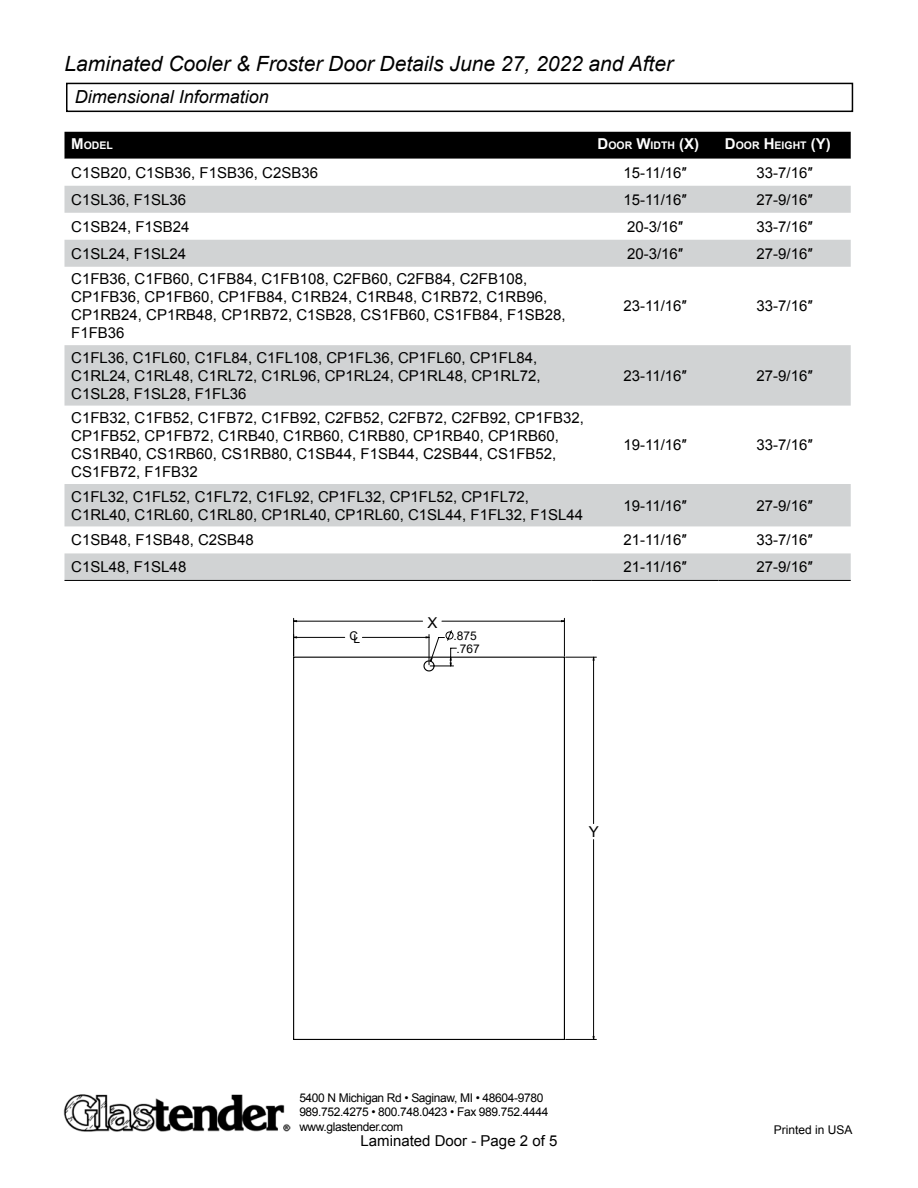
<style>
.page{position:relative;width:918px;height:1188px;background:#fff}
.page>*{position:absolute;margin:0;border:0;box-sizing:border-box;transform-origin:0 0}
.t1{font:italic 21px "Arial";color:#000}
.t2{font:italic 18px "Arial";color:#000}
.t3{font:15px/18px "Arial";color:#000}
.t4{font:15px "Arial";color:#010101}
.t5{font:12px/14.4px "Arial";letter-spacing:-.03em;color:#000}
.t6{font:12px "Arial";color:#000}
.t7{font:12px/13.6px "Arial";color:#010101}
.t8{font:700 10.5px "Arial";color:#fff}
.s1{font-size:15px}
</style>
<div class="page">
<div style="left:66px;top:83px;width:787px;height:29px;border:2px solid #000"></div>
<img style="left:64px;top:1094px;width:226px;height:38px">
<div style="left:64px;top:132px;width:787px;height:27px;background:#000"></div>
<svg style="left:64px;top:186px;width:787px;height:394px"></svg>
<hr style="left:64px;top:580px;width:528px;height:1px;background:#000">
<hr style="left:592px;top:580px;width:127px;height:1px;background:#000">
<hr style="left:719px;top:580px;width:132px;height:1px;background:#000">
<svg style="left:294px;top:621px;width:300px;height:418px"></svg>
<svg style="left:293px;top:656px;width:273px;height:384px"></svg>
<h1 class="t1" style="left:64px;top:50px;width:610px">Laminated Cooler &amp; Froster Door Details June 27, 2022 and After</h1>
<p class="t2" style="left:75px;top:85px;width:196px">Dimensional Information</p>
<p class="t8" style="left:71px;top:139px;width:43px"><span class="s1">M</span>ODEL</p>
<p class="t8" style="left:598px;top:139px;width:103px"><span class="s1">D</span> OOR <span class="s1">W</span>IDTH <span class="s1">(X)</span></p>
<p class="t8" style="left:725px;top:139px;width:107px"><span class="s1">D</span>OOR <span class="s1">H</span> EIGHT <span class="s1">(Y)</span></p>
<p class="t3" style="left:71px;top:164px;width:248px">C1SB20, C1SB36, F1SB36, C2SB36</p>
<p class="t3" style="left:623px;top:164px;width:65px">15-11/16″</p>
<p class="t3" style="left:757px;top:164px;width:58px">33-7/16″</p>
<p class="t3" style="left:71px;top:191px;width:117px">C1SL36, F1SL36</p>
<p class="t3" style="left:623px;top:191px;width:65px">15-11/16″</p>
<p class="t3" style="left:757px;top:191px;width:58px">27-9/16″</p>
<p class="t3" style="left:71px;top:218px;width:120px">C1SB24, F1SB24</p>
<p class="t3" style="left:627px;top:218px;width:58px">20-3/16″</p>
<p class="t3" style="left:757px;top:218px;width:58px">33-7/16″</p>
<p class="t3" style="left:71px;top:245px;width:117px">C1SL24, F1SL24</p>
<p class="t3" style="left:627px;top:245px;width:58px">20-3/16″</p>
<p class="t3" style="left:757px;top:245px;width:58px">27-9/16″</p>
<p class="t3" style="left:71px;top:270px;width:496px">C1FB36, C1FB60, C1FB84, C1FB108, C2FB60, C2FB84, C2FB108, CP1FB36, CP1FB60, CP1FB84, C1RB24, C1RB48, C1RB72, C1RB96, CP1RB24, CP1RB48, CP1RB72, C1SB28, CS1FB60, CS1FB84, F1SB28, F1FB36</p>
<p class="t3" style="left:623px;top:297px;width:65px">23-11/16″</p>
<p class="t3" style="left:757px;top:297px;width:58px">33-7/16″</p>
<p class="t3" style="left:71px;top:349px;width:471px">C1FL36, C1FL60, C1FL84, C1FL108, CP1FL36, CP1FL60, CP1FL84,<br>C1RL24, C1RL48, C1RL72, C1RL96, CP1RL24, CP1RL48, CP1RL72,<br>C1SL28, F1SL28, F1FL36</p>
<p class="t3" style="left:71px;top:409px;width:514px">C1FB32, C1FB52, C1FB72, C1FB92, C2FB52, C2FB72, C2FB92, CP1FB32, CP1FB52, CP1FB72, C1RB40, C1RB60, C1RB80, CP1RB40, CP1RB60, CS1RB40, CS1RB60, CS1RB80, C1SB44, F1SB44, C2SB44, CS1FB52, CS1FB72, F1FB32</p>
<p class="t3" style="left:623px;top:367px;width:65px">23-11/16″</p>
<p class="t3" style="left:757px;top:367px;width:58px">27-9/16″</p>
<p class="t3" style="left:623px;top:436px;width:65px">19-11/16″</p>
<p class="t3" style="left:757px;top:436px;width:58px">33-7/16″</p>
<p class="t3" style="left:71px;top:488px;width:513px">C1FL32, C1FL52, C1FL72, C1FL92, CP1FL32, CP1FL52, CP1FL72,<br>C1RL40, C1RL60, C1RL80, CP1RL40, CP1RL60, C1SL44, F1FL32, F1SL44</p>
<p class="t3" style="left:623px;top:497px;width:65px">19-11/16″</p>
<p class="t3" style="left:757px;top:497px;width:58px">27-9/16″</p>
<p class="t3" style="left:71px;top:531px;width:184px">C1SB48, F1SB48, C2SB48</p>
<p class="t3" style="left:623px;top:531px;width:65px">21-11/16″</p>
<p class="t3" style="left:757px;top:531px;width:58px">33-7/16″</p>
<p class="t3" style="left:71px;top:558px;width:117px">C1SL48, F1SL48</p>
<p class="t3" style="left:623px;top:558px;width:65px">21-11/16″</p>
<p class="t3" style="left:757px;top:558px;width:58px">27-9/16″</p>
<p class="t7" style="left:349px;top:630px;width:12px">CL</p>
<p class="t4" style="left:428px;top:612px;width:12px">X</p>
<p class="t7" style="left:454px;top:629px;width:28px">.875 .767</p>
<p class="t4" style="left:589px;top:821px;width:12px">Y</p>
<p class="t5" style="left:299px;top:1090px;width:251px">5400 N Michigan Rd • Saginaw, MI • 48604-9780<br>989.752.4275 • 800.748.0423 • Fax 989.752.4444 www.glastender.com</p>
<p class="t3" style="left:361px;top:1132px;width:198px">Laminated Door - Page 2 of 5</p>
<p class="t6" style="left:774px;top:1122px;width:80px">Printed in USA</p>
</div>
